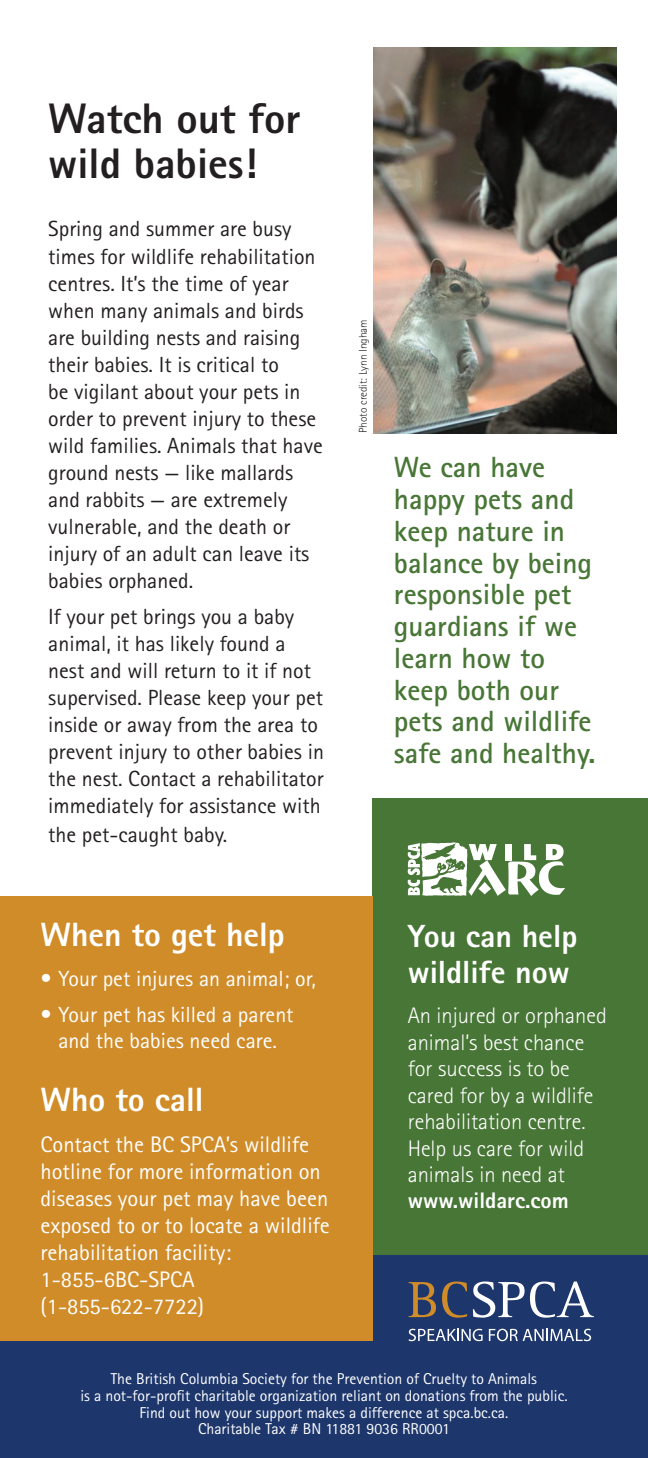
<style>
.page{position:relative;width:648px;height:1458px;background:#fff}
.page>*{position:absolute;margin:0;border:0;box-sizing:border-box;transform-origin:0 0}
.t1{font:800 42.75px/45px "Rotis Sans Serif Std";color:#231f20}
.t2{font:800 33.75px "Rotis Sans Serif Std";color:#fff}
.t3{font:800 31.95px/36px "Rotis Sans Serif Std";color:#fff}
.t4{font:700 29.25px/31.7px "Rotis Sans Serif Std";color:#487636}
.t5{font:22.5px/27px "Rotis Sans Serif Std";color:#fff}
.t6{font:300 22.5px/26.6px "Rotis Sans Serif Std";color:#fff}
.t7{font:22.05px/27px "Rotis Sans Serif Std";color:#231f20}
.t8{font:22.05px/26.6px "Rotis Sans Serif Std";color:#fff;text-align:center}
.t9{font:15.75px/16.9px "Rotis Sans Serif Std";color:#fff;text-align:center}
.t10{font:300 11.25px "Rotis Sans Serif Std";color:#231f20}
.s1{font-size:22.5px}
.s2{font-weight:800}
</style>
<div class="page">
<div style="left:373px;top:798px;width:275px;height:458px;background:#487636"></div>
<svg style="left:408px;top:842px;width:157px;height:54px"></svg>
<img style="left:374px;top:47px;width:243px;height:386px">
<div style="left:0;top:1256px;width:648px;height:202px;background:#1d366c"></div>
<svg style="left:409px;top:1282px;width:27px;height:35px"></svg>
<svg style="left:442px;top:1282px;width:25px;height:36px"></svg>
<svg style="left:473px;top:1282px;width:121px;height:36px"></svg>
<svg style="left:409px;top:1329px;width:74px;height:12px"></svg>
<svg style="left:489px;top:1329px;width:102px;height:12px"></svg>
<div style="left:0;top:896px;width:373px;height:445px;background:#d08c29"></div>
<p class="t1" style="left:48px;top:95px;width:254px">Watch out for wild babies!</p>
<p class="t7" style="left:48px;top:215px;width:276px">Spring and summer are busy times for wildlife rehabilitation centres. It’s the time of year when many animals and birds are building nests and raising their babies. It is critical to<br>be vigilant about your pets in order to prevent injury to these wild families. Animals that have ground nests — like mallards and rabbits — are extremely vulnerable, and the death or injury of an adult can leave its babies orphaned.</p>
<p class="t7" style="left:48px;top:602px;width:277px">If your pet brings you a baby animal, it has likely found a nest and will return to it if not supervised. Please keep your pet inside or away from the area to prevent injury to other babies in the nest. Contact a rehabilitator immediately for assistance with</p>
<p class="t7" style="left:48px;top:821px;width:181px">the pet-caught baby.</p>
<p class="t10" style="left:357px;top:433px;width:115px;rotate:-90deg">Photo credit: Lynn Ingham</p>
<p class="t4" style="left:394px;top:451px;width:203px">We can have happy pets and keep nature in balance by being responsible pet guardians if we learn how to keep both our pets and wildlife safe and healthy.</p>
<p class="t2" style="left:40px;top:914px;width:246px">When to get help</p>
<p class="t8" style="left:40px;top:965px;width:277px"><span class="s1">•</span> Your pet injures an animal; or,</p>
<p class="t8" style="left:40px;top:1001px;width:255px"><span class="s1">•</span> Your pet has killed a parent and the babies need care.</p>
<p class="t2" style="left:40px;top:1079px;width:165px">Who to call</p>
<p class="t5" style="left:40px;top:1131px;width:291px">Contact the BC SPCA’s wildlife hotline for more information on diseases your pet may have been exposed to or to locate a wildlife rehabilitation facility:<br>1-855-6BC-SPCA (1-855-622-7722)</p>
<p class="t3" style="left:408px;top:918px;width:171px">You can help wildlife now</p>
<p class="t6" style="left:408px;top:1003px;width:201px">An injured or orphaned animal’s best chance for success is to be cared for by a wildlife rehabilitation centre.<br>Help us care for wild animals in need at <span class="s2">www.wildarc.com</span></p>
<p class="t9" style="left:80px;top:1370px;width:489px">The British Columbia Society for the Prevention of Cruelty to Animals<br>is a not-for-profit charitable organization reliant on donations from the public.<br>Find out how your support makes a difference at spca.bc.ca.<br>Charitable Tax # BN 11881 9036 RR0001</p>
</div>
